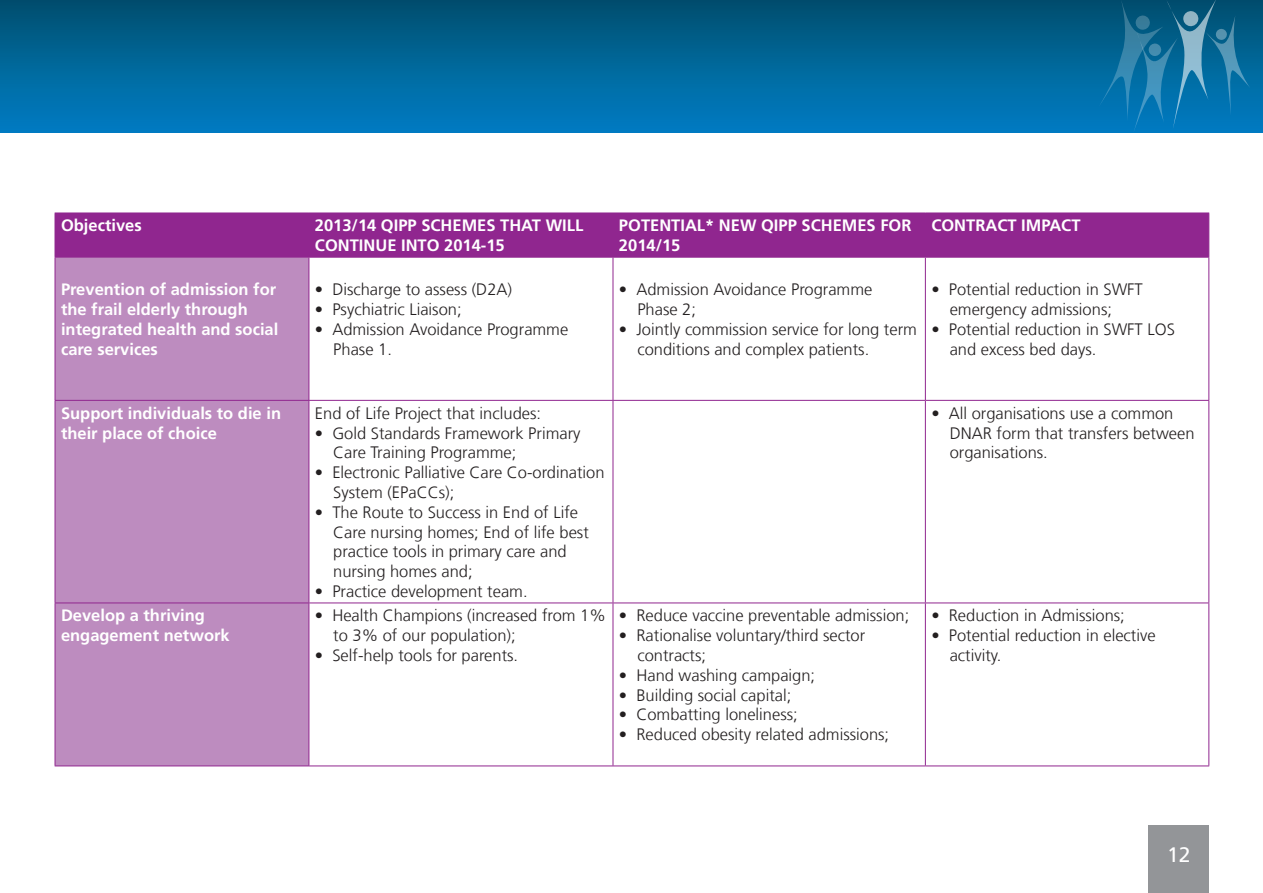
<style>
.page{position:relative;width:1263px;height:893px;background:#fff}
.page>*{position:absolute;margin:0;border:0;box-sizing:border-box;transform-origin:0 0}
.t1{font:21px "Frutiger LT Com";color:#fff}
.t2{font:300 16.5px/19.8px "Frutiger LT Com";color:#231f20}
.t3{font:700 16.5px/19.8px "Frutiger LT Com";color:#fff}
</style>
<div class="page">
<div style="left:1149px;top:825px;width:60px;height:68px;background:#939598"></div>
<div style="left:0;top:0;width:1263px;height:132px;background:linear-gradient(to bottom,#004f6f,#007dc4)"></div>
<svg style="left:1099px;top:0;width:151px;height:133px"></svg>
<svg style="left:1215px;top:29px;width:12px;height:11px"></svg>
<div style="left:56px;top:214px;width:1152px;height:43px;background:#90268f"></div>
<div style="left:56px;top:258px;width:253px;height:507px;background:#bd8cbf"></div>
<hr style="left:55px;top:213px;width:254px;height:1px;background:#90268f">
<hr style="left:55px;top:213px;width:1px;height:44px;background:#90268f">
<hr style="left:309px;top:213px;width:304px;height:1px;background:#90268f">
<hr style="left:309px;top:213px;width:1px;height:44px;background:#90268f">
<hr style="left:613px;top:213px;width:312px;height:1px;background:#90268f">
<hr style="left:613px;top:213px;width:1px;height:44px;background:#90268f">
<hr style="left:925px;top:213px;width:284px;height:1px;background:#90268f">
<hr style="left:925px;top:213px;width:1px;height:44px;background:#90268f">
<hr style="left:1208px;top:213px;width:1px;height:44px;background:#90268f">
<hr style="left:55px;top:257px;width:254px;height:1px;background:#90268f">
<hr style="left:55px;top:258px;width:1px;height:142px;background:#90268f">
<hr style="left:309px;top:257px;width:304px;height:1px;background:#90268f">
<hr style="left:309px;top:258px;width:1px;height:142px;background:#90268f">
<hr style="left:613px;top:257px;width:312px;height:1px;background:#90268f">
<hr style="left:613px;top:258px;width:1px;height:142px;background:#90268f">
<hr style="left:925px;top:257px;width:284px;height:1px;background:#90268f">
<hr style="left:925px;top:258px;width:1px;height:142px;background:#90268f">
<hr style="left:1208px;top:258px;width:1px;height:142px;background:#90268f">
<hr style="left:55px;top:400px;width:254px;height:1px;background:#90268f">
<hr style="left:55px;top:401px;width:1px;height:202px;background:#90268f">
<hr style="left:309px;top:400px;width:304px;height:1px;background:#90268f">
<hr style="left:309px;top:401px;width:1px;height:202px;background:#90268f">
<hr style="left:613px;top:400px;width:312px;height:1px;background:#90268f">
<hr style="left:613px;top:401px;width:1px;height:202px;background:#90268f">
<hr style="left:925px;top:400px;width:284px;height:1px;background:#90268f">
<hr style="left:925px;top:401px;width:1px;height:202px;background:#90268f">
<hr style="left:1208px;top:401px;width:1px;height:202px;background:#90268f">
<hr style="left:55px;top:603px;width:254px;height:1px;background:#90268f">
<hr style="left:55px;top:603px;width:1px;height:162px;background:#90268f">
<hr style="left:309px;top:603px;width:304px;height:1px;background:#90268f">
<hr style="left:309px;top:603px;width:1px;height:162px;background:#90268f">
<hr style="left:613px;top:603px;width:312px;height:1px;background:#90268f">
<hr style="left:613px;top:603px;width:1px;height:162px;background:#90268f">
<hr style="left:925px;top:603px;width:284px;height:1px;background:#90268f">
<hr style="left:925px;top:603px;width:1px;height:162px;background:#90268f">
<hr style="left:1208px;top:603px;width:1px;height:162px;background:#90268f">
<hr style="left:55px;top:765px;width:254px;height:1px;background:#90268f">
<hr style="left:309px;top:765px;width:304px;height:1px;background:#90268f">
<hr style="left:613px;top:765px;width:312px;height:1px;background:#90268f">
<hr style="left:925px;top:765px;width:284px;height:1px;background:#90268f">
<p class="t3" style="left:61px;top:216px;width:82px">Objectives</p>
<p class="t3" style="left:315px;top:216px;width:270px">2013/14 QIPP SCHEMES THAT WILL<br>CONTINUE INTO 2014-15</p>
<p class="t3" style="left:619px;top:216px;width:294px">POTENTIAL* NEW QIPP SCHEMES FOR<br>2014/15</p>
<p class="t3" style="left:931px;top:216px;width:151px">CONTRACT IMPACT</p>
<p class="t3" style="left:61px;top:280px;width:219px">Prevention of admission for the frail elderly through integrated health and social care services</p>
<p class="t2" style="left:315px;top:280px;width:199px">• Discharge to assess (D2A)</p>
<p class="t2" style="left:637px;top:280px;width:237px;text-indent:-18px">• Admission Avoidance Programme<br>Phase 2;</p>
<p class="t2" style="left:637px;top:319px;width:281px;text-indent:-18px">• Jointly commission service for long term conditions and complex patients.</p>
<p class="t2" style="left:950px;top:280px;width:195px;text-indent:-18px">• Potential reduction in SWFT emergency admissions;</p>
<p class="t2" style="left:950px;top:319px;width:227px;text-indent:-18px">• Potential reduction in SWFT LOS and excess bed days.</p>
<p class="t2" style="left:315px;top:300px;width:148px">• Psychiatric Liaison;</p>
<p class="t2" style="left:333px;top:319px;width:237px;text-indent:-18px">• Admission Avoidance Programme<br>Phase 1.</p>
<p class="t3" style="left:61px;top:403px;width:222px">Support individuals to die in their place of choice</p>
<p class="t2" style="left:315px;top:403px;width:228px">End of Life Project that includes:</p>
<p class="t2" style="left:333px;top:423px;width:249px;text-indent:-18px">• Gold Standards Framework Primary<br>Care Training Programme;</p>
<p class="t2" style="left:333px;top:463px;width:273px;text-indent:-18px">• Electronic Palliative Care Co-ordination<br>System (EPaCCs);</p>
<p class="t2" style="left:333px;top:502px;width:257px;text-indent:-18px">• The Route to Success in End of Life<br>Care nursing homes; End of life best practice tools in primary care and nursing homes and;</p>
<p class="t2" style="left:315px;top:581px;width:214px">• Practice development team.</p>
<p class="t3" style="left:61px;top:606px;width:170px">Develop a thriving engagement network</p>
<p class="t2" style="left:333px;top:606px;width:274px;text-indent:-18px">• Health Champions (increased from 1% to 3% of our population);</p>
<p class="t2" style="left:315px;top:645px;width:205px">• Self-help tools for parents.</p>
<p class="t2" style="left:619px;top:606px;width:292px">• Reduce vaccine preventable admission;</p>
<p class="t2" style="left:637px;top:626px;width:229px;text-indent:-18px">• Rationalise voluntary/third sector contracts;</p>
<p class="t2" style="left:619px;top:665px;width:198px">• Hand washing campaign;</p>
<p class="t2" style="left:619px;top:685px;width:174px">• Building social capital;</p>
<p class="t2" style="left:619px;top:705px;width:180px">• Combatting loneliness;</p>
<p class="t2" style="left:619px;top:725px;width:272px">• Reduced obesity related admissions;</p>
<p class="t2" style="left:950px;top:403px;width:246px;text-indent:-18px">• All organisations use a common<br>DNAR form that transfers between organisations.</p>
<p class="t2" style="left:931px;top:606px;width:195px">• Reduction in Admissions;</p>
<p class="t2" style="left:950px;top:626px;width:207px;text-indent:-18px">• Potential reduction in elective activity.</p>
<p class="t1" style="left:1167px;top:842px;width:25px">12</p>
</div>
